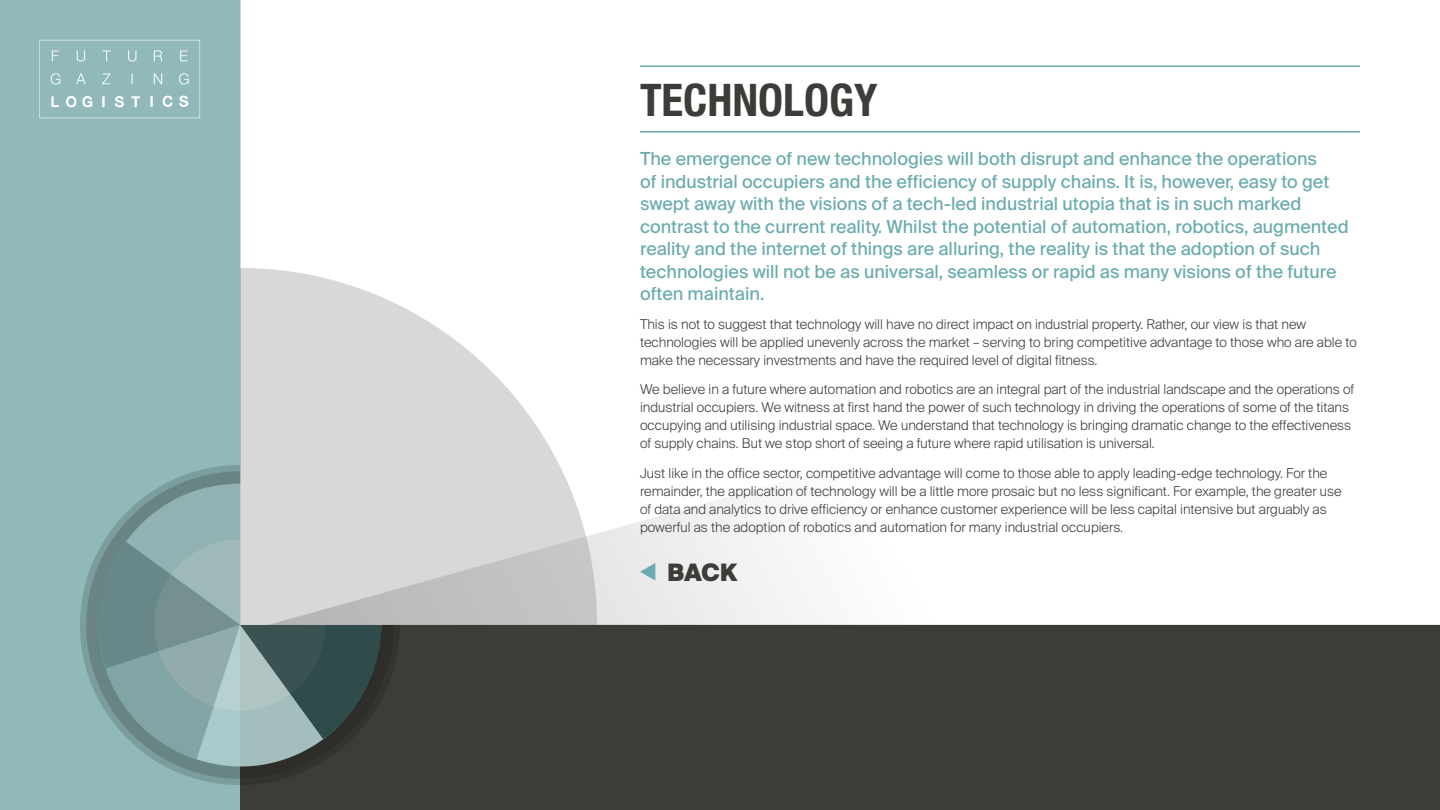
<style>
.page{position:relative;width:1440px;height:810px;background:#fff}
.page>*{position:absolute;margin:0;border:0;box-sizing:border-box;transform-origin:0 0}
.t1{font:700 condensed 45px "Helvetica Neue";color:#3d3c38}
.t2{font:900 24px "Suisse Intl";color:#3d3c38}
.t3{font:18px/22.5px "Suisse Intl";color:#6bacae}
.t4{font:300 13.5px/18px "Suisse Intl";color:#3d3c38}
</style>
<div class="page">
<div style="left:240px;top:0;width:1200px;height:810px;background:#3d3c38"></div>
<div style="left:0;top:0;width:240px;height:810px;background:#92b9ba"></div>
<img style="left:39px;top:39px;width:161px;height:80px">
<svg style="left:98px;top:484px;width:283px;height:290px"></svg>
<div style="left:240px;top:0;width:1200px;height:221px;background:#fff"></div>
<svg style="left:240px;top:221px;width:1200px;height:404px;fill:#fff"></svg>
<svg style="left:640px;top:563px;width:15px;height:18px"></svg>
<hr style="left:640px;top:65px;width:720px;height:2px;background:#6bacae">
<hr style="left:640px;top:131px;width:720px;height:2px;background:#6bacae">
<h1 class="t1" style="left:640px;top:73px;width:239px">TECHNOLOGY</h1>
<p class="t3" style="left:640px;top:148px;width:710px">The emergence of new technologies will both disrupt and enhance the operations<br>of industrial occupiers and the efficiency of supply chains. It is, however, easy to get swept away with the visions of a tech-led industrial utopia that is in such marked contrast to the current reality. Whilst the potential of automation, robotics, augmented reality and the internet of things are alluring, the reality is that the adoption of such technologies will not be as universal, seamless or rapid as many visions of the future often maintain.</p>
<p class="t4" style="left:640px;top:315px;width:719px">This is not to suggest that technology will have no direct impact on industrial property. Rather, our view is that new technologies will be applied unevenly across the market – serving to bring competitive advantage to those who are able to make the necessary investments and have the required level of digital fitness.</p>
<p class="t4" style="left:640px;top:381px;width:716px">We believe in a future where automation and robotics are an integral part of the industrial landscape and the operations of industrial occupiers. We witness at first hand the power of such technology in driving the operations of some of the titans occupying and utilising industrial space. We understand that technology is bringing dramatic change to the effectiveness of supply chains. But we stop short of seeing a future where rapid utilisation is universal.</p>
<p class="t4" style="left:640px;top:464px;width:703px">Just like in the office sector, competitive advantage will come to those able to apply leading-edge technology. For the remainder, the application of technology will be a little more prosaic but no less significant. For example, the greater use of data and analytics to drive efficiency or enhance customer experience will be less capital intensive but arguably as powerful as the adoption of robotics and automation for many industrial occupiers.</p>
<h2 class="t2" style="left:667px;top:559px;width:72px">BACK</h2>
</div>
